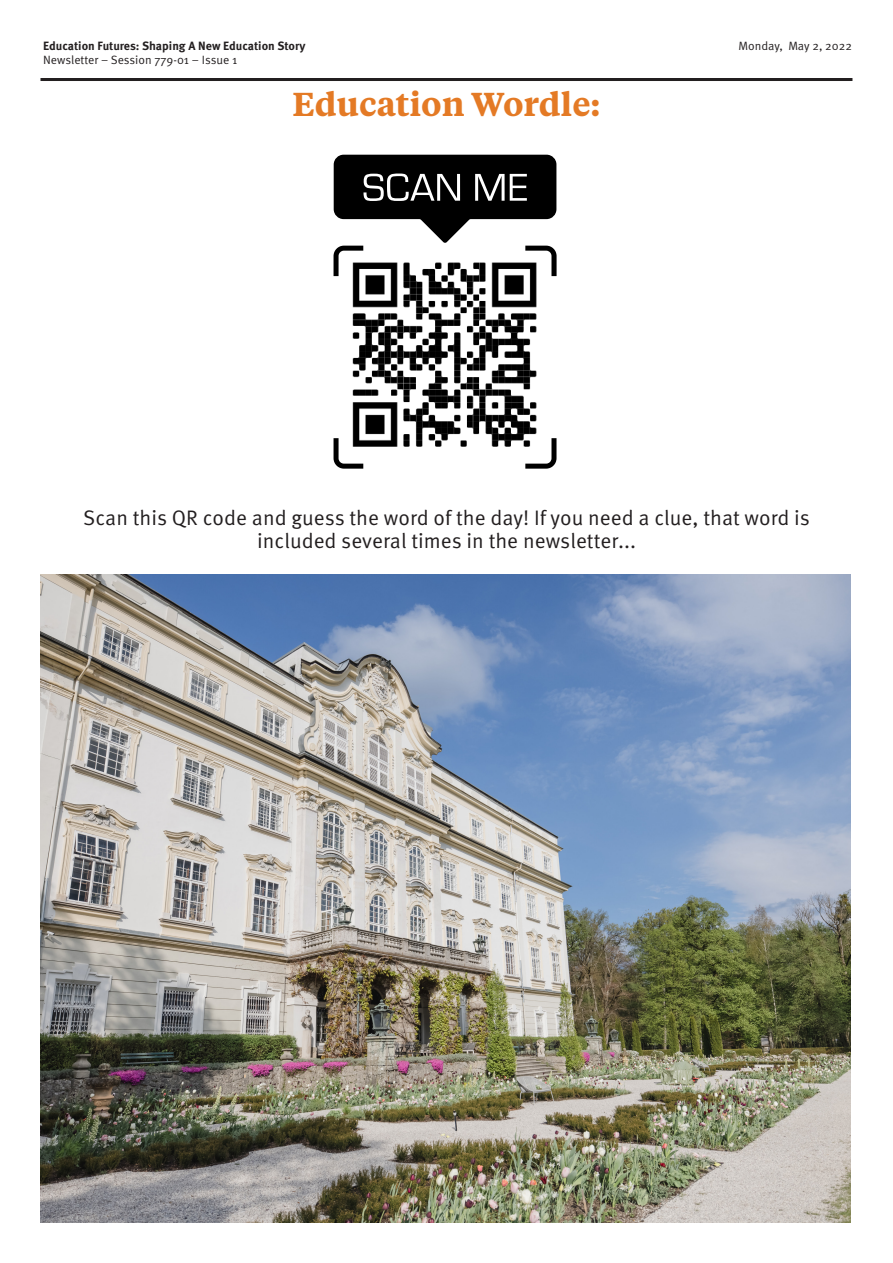
<style>
.page{position:relative;width:893px;height:1263px;background:#fff}
.page>*{position:absolute;margin:0;border:0;box-sizing:border-box;transform-origin:0 0}
.Header_Main{font:600 33px "Tiempos Text";color:#e47a25}
.Header_Main-2{font:21px/22.5px "Meta Pro Norm";color:#231f20;text-align:center}
.t1{font:12px "Meta Pro Norm";color:#231f20}
.t2{font:700 12px "Meta Pro";color:#231f20}
</style>
<div class="page">
<hr style="left:40px;top:78px;width:812px;height:3px;background:#231f20">
<img style="left:40px;top:574px;width:810px;height:648px">
<img style="left:352px;top:276px;width:185px;height:171px">
<svg style="left:334px;top:438px;width:29px;height:31px"></svg>
<svg style="left:525px;top:438px;width:31px;height:31px"></svg>
<svg style="left:334px;top:155px;width:223px;height:121px"></svg>
<p class="t2" style="left:43px;top:36px;width:264px">Education Futures: Shaping A New Education Story</p>
<p class="t1" style="left:738px;top:36px;width:115px">Monday, May 2, 2022</p>
<p class="t1" style="left:43px;top:51px;width:196px">Newsletter – Session 779-01 – Issue 1</p>
<p class="Header_Main" style="left:292px;top:81px;width:310px">Education Wordle:</p>
<p class="Header_Main-2" style="left:83px;top:505px;width:728px">Scan this QR code and guess the word of the day! If you need a clue, that word is included several times in the newsletter...</p>
</div>
